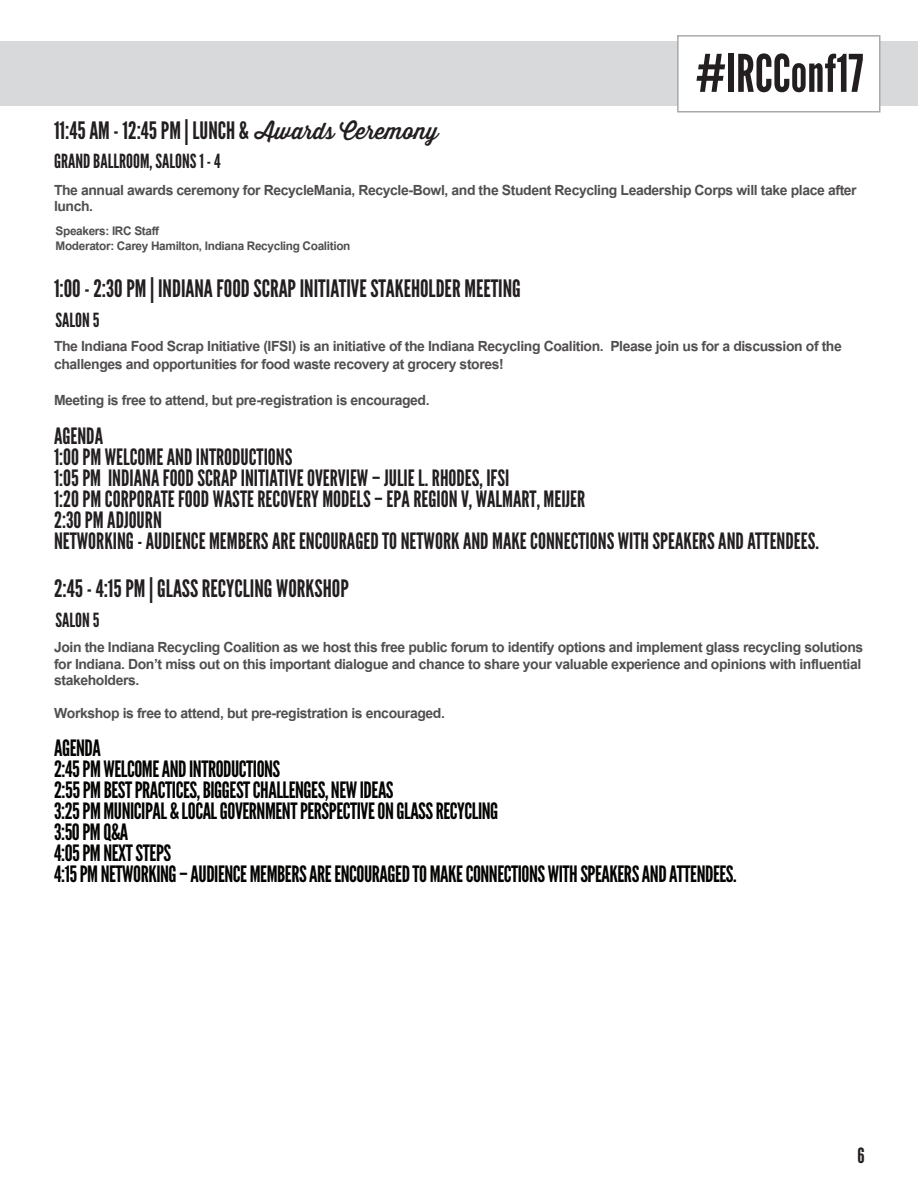
<style>
.page{position:relative;width:918px;height:1188px;background:#fff}
.page>*{position:absolute;margin:0;border:0;box-sizing:border-box;transform-origin:0 0}
.t1{font:51.75px "League Gothic";color:#231f20}
.t2{font:24px "League Gothic";color:#231f20}
.t3{font:22.5px/21px "League Gothic";color:#231f20}
.t4{font:22.5px/21px "League Gothic";letter-spacing:-.02em;color:#040503}
.t5{font:21px "League Gothic";color:#231f20}
.t6{font:700 19.5px/16.5px "Utsaah";letter-spacing:-.02em;color:#524f4f}
.t7{font:19.5px "League Gothic";color:#231f20}
.t8{font:700 16.5px/15px "Utsaah";letter-spacing:-.02em;color:#524f4f}
.s1{font-family:"Thirsty Script";font-weight:500;font-size:22.5px}
</style>
<div class="page">
<div style="left:0;top:41px;width:918px;height:65px;background:#d8d9da"></div>
<div style="left:677px;top:35px;width:203px;height:77px;background:#fff;border:2px solid #a8a9ad"></div>
<p class="t2" style="left:54px;top:116px;width:386px">11:45 AM - 12:45 PM | LUNCH &amp; <span class="s1">Awards Ceremony</span></p>
<p class="t7" style="left:54px;top:150px;width:168px">GRAND BALLROOM, SALONS 1 - 4</p>
<h1 class="t1" style="left:695px;top:43px;width:170px">#IRCConf17</h1>
<p class="t6" style="left:54px;top:183px;width:804px">The annual awards ceremony for RecycleMania, Recycle-Bowl, and the Student Recycling Leadership Corps will take place after lunch.</p>
<p class="t8" style="left:56px;top:224px;width:296px">Speakers: IRC Staff<br>Moderator: Carey Hamilton, Indiana Recycling Coalition</p>
<p class="t2" style="left:54px;top:274px;width:468px">1:00 - 2:30 PM | INDIANA FOOD SCRAP INITIATIVE STAKEHOLDER MEETING</p>
<p class="t6" style="left:54px;top:338px;width:789px;line-height:18px">The Indiana Food Scrap Initiative (IFSI) is an initiative of the Indiana Recycling Coalition. Please join us for a discussion of the challenges and opportunities for food waste recovery at grocery stores!</p>
<p class="t6" style="left:54px;top:393px;width:377px">Meeting is free to attend, but pre-registration is encouraged.</p>
<p class="t3" style="left:54px;top:426px;width:766px">AGENDA<br>1:00 PM WELCOME AND INTRODUCTIONS<br>1:05 PM INDIANA FOOD SCRAP INITIATIVE OVERVIEW – JULIE L. RHODES, IFSI<br>1:20 PM CORPORATE FOOD WASTE RECOVERY MODELS – EPA REGION V, WALMART, MEIJER<br>2:30 PM ADJOURN<br>NETWORKING - AUDIENCE MEMBERS ARE ENCOURAGED TO NETWORK AND MAKE CONNECTIONS WITH SPEAKERS AND ATTENDEES.</p>
<p class="t7" style="left:56px;top:308px;width:46px">SALON 5</p>
<p class="t2" style="left:54px;top:575px;width:296px">2:45 - 4:15 PM | GLASS RECYCLING WORKSHOP</p>
<p class="t6" style="left:54px;top:640px;width:811px;text-align:justify">Join the Indiana Recycling Coalition as we host this free public forum to identify options and implement glass recycling solutions for Indiana. Don’t miss out on this important dialogue and chance to share your valuable experience and opinions with influential stakeholders.</p>
<p class="t6" style="left:54px;top:706px;width:392px">Workshop is free to attend, but pre-registration is encouraged.</p>
<p class="t4" style="left:54px;top:737px;width:684px">AGENDA<br>2:45 PM WELCOME AND INTRODUCTIONS<br>2:55 PM BEST PRACTICES, BIGGEST CHALLENGES, NEW IDEAS<br>3:25 PM MUNICIPAL &amp; LOCAL GOVERNMENT PERSPECTIVE ON GLASS RECYCLING<br>3:50 PM Q&amp;A<br>4:05 PM NEXT STEPS<br>4:15 PM NETWORKING – AUDIENCE MEMBERS ARE ENCOURAGED TO MAKE CONNECTIONS WITH SPEAKERS AND ATTENDEES.</p>
<p class="t7" style="left:56px;top:608px;width:46px">SALON 5</p>
<p class="t5" style="left:857px;top:1143px;width:9px">6</p>
</div>
